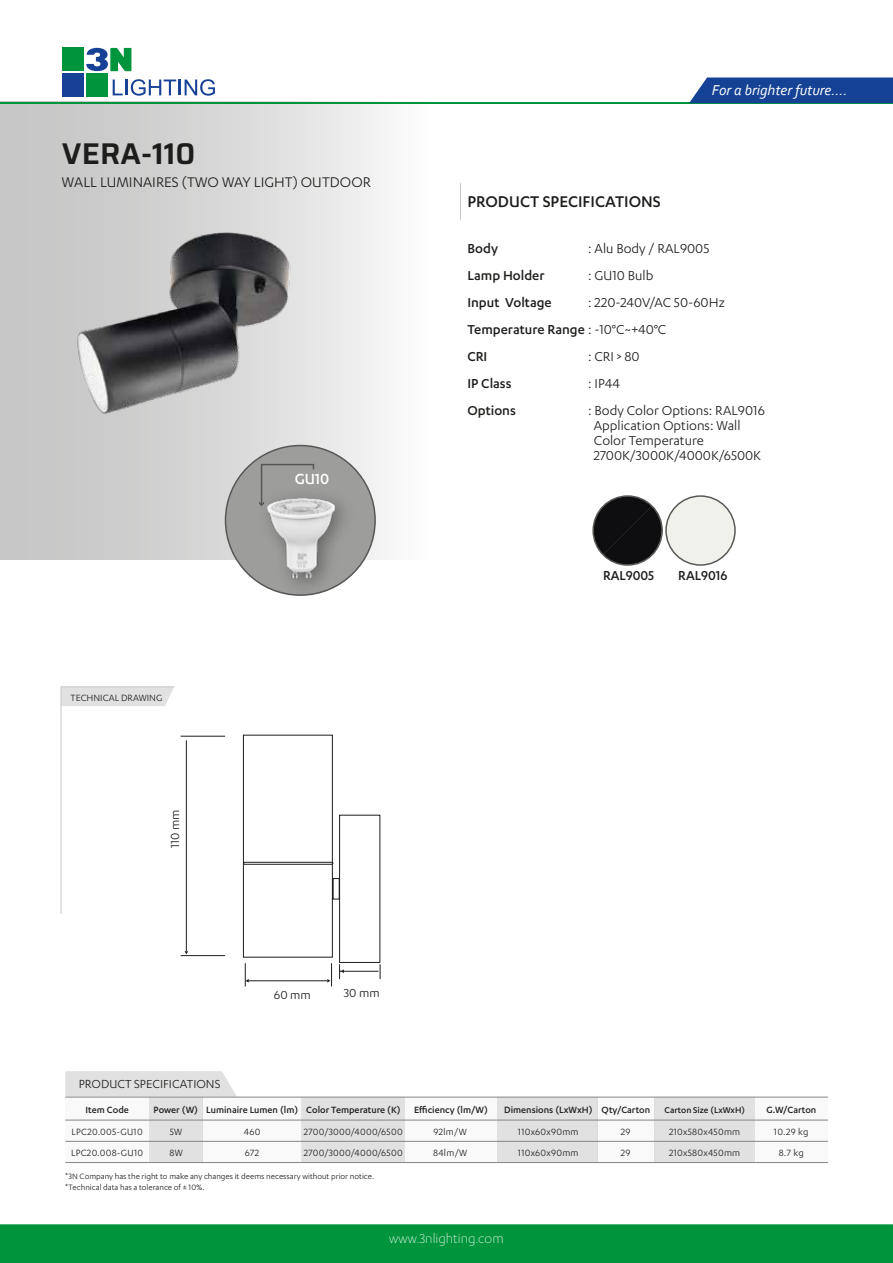
<style>
.page{position:relative;width:893px;height:1263px;background:#fff}
.page>*{position:absolute;margin:0;border:0;box-sizing:border-box;transform-origin:0 0}
.t1{font:600 30px "Saira";color:#1d1d1b}
.t2{font:500 18px "Karbon";color:#1d1d1b}
.t3{font:500 17.1px "Karbon";color:#fff}
.t4{font:16.2px "Karbon";color:#1d1d1b}
.t5{font:15px/27px "Karbon";color:#1d1d1b}
.t6{font:500 15px/27px "Karbon";color:#1d1d1b}
.t7{font:italic 15px "Corbel";color:#fff}
.t8{font:300 15px "Karbon";color:#fff}
.t9{font:13.5px "Karbon";color:#1e1e1c}
.t10{font:13.5px "Karbon";color:#1d1d1b}
.t11{font:10.5px/21px "Karbon";letter-spacing:.025em;color:#1d1d1b}
.t12{font:500 10.5px "Karbon";color:#1e1e1c}
.t13{font:10.5px/21px "Karbon";letter-spacing:.025em;color:#1e1e1c}
.t14{font:10.5px "Karbon";color:#1d1d1b}
.t15{font:500 9.75px "Karbon";color:#1e1e1c}
.t16{font:9px/10.8px "Karbon";color:#1d1d1b}
.s1{font-weight:400}
</style>
<div class="page">
<div style="left:0;top:1224px;width:893px;height:39px;background:#00953c"></div>
<div style="left:0;top:101px;width:430px;height:458px;background:linear-gradient(to right,#bdbebe,#f5f6f5)"></div>
<hr style="left:0;top:102px;width:893px;height:1px;background:#00953c">
<svg style="left:689px;top:77px;width:204px;height:26px;background:#234d9a"></svg>
<svg style="left:113px;top:79px;width:102px;height:17px"></svg>
<div style="left:63px;top:48px;width:21px;height:23px;background:#00953c"></div>
<div style="left:86px;top:73px;width:22px;height:23px;background:#00953c"></div>
<div style="left:63px;top:73px;width:21px;height:23px;background:#164194"></div>
<svg style="left:86px;top:48px;width:45px;height:23px"></svg>
<svg style="left:60px;top:686px;width:115px;height:228px"></svg>
<hr style="left:460px;top:184px;width:1px;height:36px;background:#c7c7c7">
<img style="left:60px;top:219px;width:240px;height:208px">
<hr style="left:186px;top:740px;width:1px;height:211px;background:#1d1d1b">
<hr style="left:181px;top:736px;width:44px;height:1px;background:#1d1d1b">
<hr style="left:181px;top:955px;width:44px;height:1px;background:#1d1d1b">
<svg style="left:243px;top:734px;width:138px;height:252px"></svg>
<div style="left:225px;top:445px;width:150px;height:150px;background:#9d9d9c;border-radius:50%"></div>
<svg style="left:260px;top:464px;width:55px;height:15px"></svg>
<img style="left:249px;top:479px;width:113px;height:117px">
<img style="left:264px;top:496px;width:77px;height:84px">
<svg style="left:595px;top:495px;width:141px;height:71px"></svg>
<div style="left:665px;top:495px;width:71px;height:71px;border:2px solid #585857;border-radius:50%"></div>
<div style="left:592px;top:495px;width:71px;height:71px;border:2px solid #585857;border-radius:50%"></div>
<div style="left:597px;top:1097px;width:58px;height:65px;background:#f9f9f9"></div>
<div style="left:302px;top:1097px;width:103px;height:65px;background:#e1e1e1"></div>
<div style="left:202px;top:1097px;width:100px;height:65px;background:#f9f9f9"></div>
<div style="left:497px;top:1097px;width:100px;height:65px;background:#e1e1e1"></div>
<div style="left:655px;top:1097px;width:100px;height:65px;background:#e1e1e1"></div>
<div style="left:755px;top:1097px;width:73px;height:65px;background:#f9f9f9"></div>
<div style="left:405px;top:1097px;width:92px;height:65px;background:#f9f9f9"></div>
<div style="left:65px;top:1097px;width:84px;height:65px;background:#f9f9f9"></div>
<div style="left:149px;top:1097px;width:53px;height:65px;background:#e1e1e1"></div>
<svg style="left:65px;top:1071px;width:172px;height:26px;background:#e1e1e1"></svg>
<hr style="left:65px;top:1097px;width:763px;height:1px;background:#868686">
<hr style="left:65px;top:1119px;width:763px;height:1px;background:#868686">
<hr style="left:65px;top:1141px;width:763px;height:1px;background:#868686">
<hr style="left:65px;top:1162px;width:763px;height:1px;background:#868686">
<h1 class="t1" style="left:62px;top:128px;width:135px">VERA-110</h1>
<p class="t4" style="left:62px;top:173px;width:310px">WALL LUMINAIRES (TWO WAY LIGHT) OUTDOOR</p>
<p class="t14" style="left:71px;top:692px;width:93px">TECHNICAL DRAWING</p>
<p class="t10" style="left:168px;top:848px;width:40px;rotate:-90deg">110 mm</p>
<p class="t3" style="left:295px;top:469px;width:36px">GU10</p>
<p class="t10" style="left:274px;top:988px;width:38px">60 mm</p>
<p class="t10" style="left:344px;top:985px;width:37px">30 mm</p>
<p class="t7" style="left:712px;top:80px;width:137px">For a brighter future….</p>
<p class="t2" style="left:467px;top:192px;width:195px">PRODUCT SPECIFICATIONS</p>
<p class="t6" style="left:467px;top:235px;width:200px">Body<br>Lamp Holder<br>Input Voltage<br>Temperature Range <span class="s1">: -10°C~+40°C<br></span>CRI<br>IP Class<br>Options</p>
<p class="t5" style="left:588px;top:235px;width:138px">: Alu Body / RAL9005<br>: GU10 Bulb<br>: 220-240V/AC 50-60Hz</p>
<p class="t5" style="left:588px;top:343px;width:178px">: CRI &gt; 80<br>: IP44<br>: Body Color Options: RAL9016</p>
<p class="t5" style="left:594px;top:418px;width:169px;line-height:15px">Application Options: Wall<br>Color Temperature<br>2700K/3000K/4000K/6500K</p>
<p class="t6" style="left:603px;top:561px;width:53px">RAL9005</p>
<p class="t6" style="left:678px;top:561px;width:51px">RAL9016</p>
<p class="t9" style="left:79px;top:1077px;width:143px">PRODUCT SPECIFICATIONS</p>
<p class="t12" style="left:86px;top:1103px;width:45px">Item Code</p>
<p class="t12" style="left:154px;top:1103px;width:46px">Power (W)</p>
<p class="t12" style="left:414px;top:1103px;width:75px">Efficiency (lm/W)</p>
<p class="t12" style="left:504px;top:1103px;width:148px">Dimensions (LxWxH) Qty/Carton</p>
<p class="t15" style="left:665px;top:1104px;width:82px">Carton Size (LxWxH)</p>
<p class="t12" style="left:766px;top:1103px;width:51px">G.W/Carton</p>
<p class="t11" style="left:71px;top:1121px;width:74px">LPC20.005-GU10<br>LPC20.008-GU10</p>
<p class="t11" style="left:169px;top:1121px;width:15px">5W<br>8W</p>
<p class="t11" style="left:244px;top:1121px;width:18px">460<br>672</p>
<p class="t11" style="left:433px;top:1121px;width:36px">92lm/W<br>84lm/W</p>
<p class="t11" style="left:518px;top:1121px;width:62px">110x60x90mm<br>110x60x90mm</p>
<p class="t11" style="left:669px;top:1121px;width:73px">210x580x450mm<br>210x580x450mm</p>
<p class="t11" style="left:774px;top:1121px;width:36px;text-align:center">10.29 kg<br>8.7 kg</p>
<p class="t12" style="left:206px;top:1103px;width:196px">Luminaire Lumen (lm) Color Temperature (K)</p>
<p class="t13" style="left:304px;top:1121px;width:100px">2700/3000/4000/6500<br>2700/3000/4000/6500</p>
<p class="t11" style="left:621px;top:1121px;width:11px">29<br>29</p>
<p class="t16" style="left:65px;top:1170px;width:310px">*3N Company has the right to make any changes it deems necessary without prior notice. *Technical data has a tolerance of ± 10%.</p>
<p class="t8" style="left:389px;top:1231px;width:116px">www.3nlighting.com</p>
</div>
